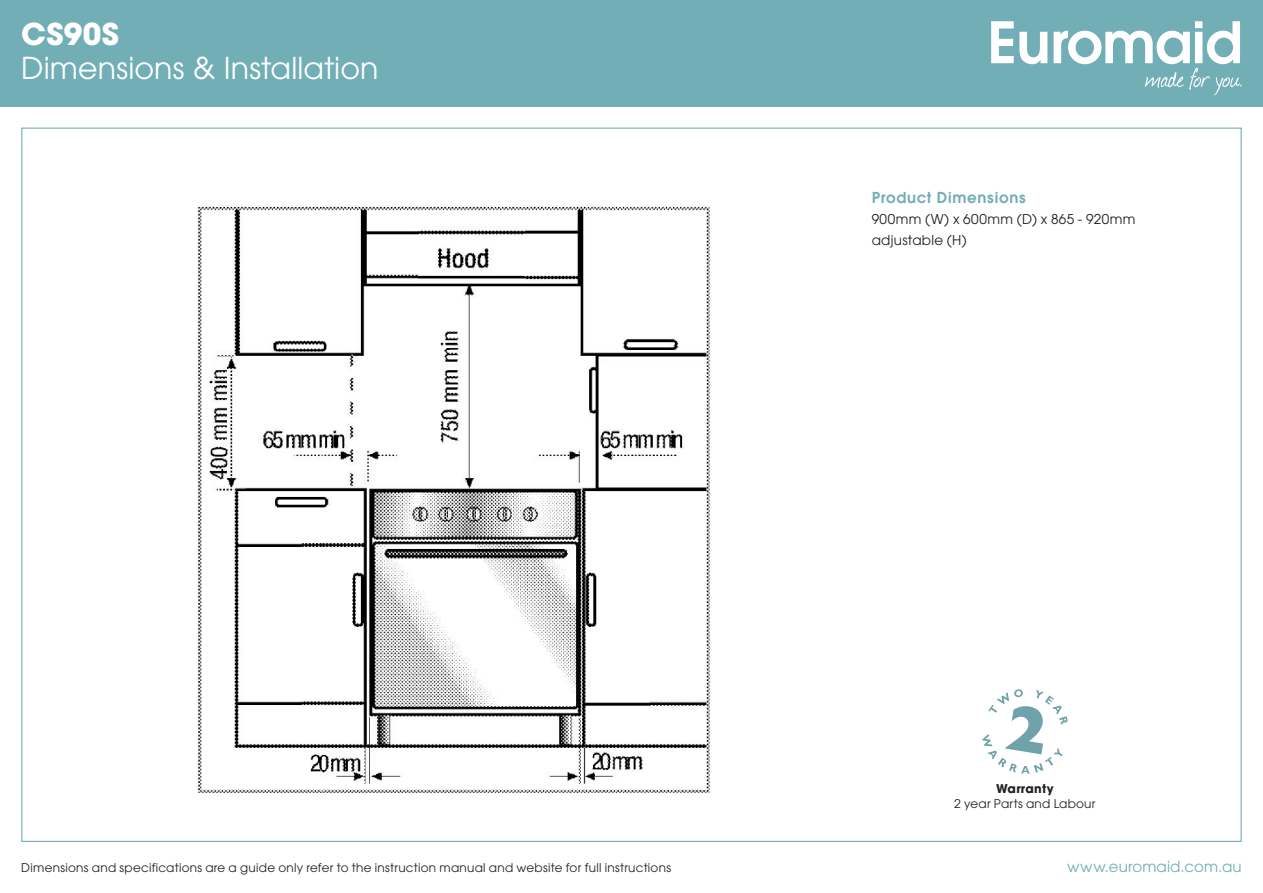
<style>
.page{position:relative;width:1263px;height:893px;background:#fff}
.page>*{position:absolute;margin:0;border:0;box-sizing:border-box;transform-origin:0 0}
.Model_Description{font:30px "Avant Garde";letter-spacing:.005em;color:#fff}
.Model_Number{font:700 30px "Avant Garde";letter-spacing:.01em;color:#fff}
.t1{font:15px "Avant Garde";letter-spacing:.015em;color:#72aeb6}
._3_Section_Heading{font:600 15px "Avant Garde";letter-spacing:.05em;color:#72aeb6}
._2_Body_Copy{font:13.5px "Avant Garde";letter-spacing:.02em;color:#231f20}
.t2{font:12px "Avant Garde";letter-spacing:.02em;color:#231f20}
.t3{font:700 12px "Avant Garde";letter-spacing:.025em;color:#231f20}
</style>
<div class="page">
<div style="left:0;top:0;width:1263px;height:106px;background:#72aeb6"></div>
<svg style="left:991px;top:21px;width:251px;height:74px"></svg>
<svg style="left:982px;top:689px;width:85px;height:85px"></svg>
<img style="left:196px;top:205px;width:515px;height:588px">
<p class="Model_Number" style="left:21px;top:14px;width:99px">CS90S</p>
<p class="Model_Description" style="left:21px;top:50px;width:359px">Dimensions &amp; Installation</p>
<p class="_3_Section_Heading" style="left:872px;top:188px;width:156px">Product Dimensions</p>
<p class="_2_Body_Copy" style="left:872px;top:211px;width:265px">900mm (W) x 600mm (D) x 865 - 920mm</p>
<p class="_2_Body_Copy" style="left:872px;top:232px;width:96px">adjustable (H)</p>
<p class="t3" style="left:996px;top:781px;width:59px">Warranty</p>
<p class="t2" style="left:954px;top:796px;width:143px">2 year Parts and Labour</p>
<p class="t2" style="left:21px;top:860px;width:651px">Dimensions and specifications are a guide only refer to the instruction manual and website for full instructions</p>
<p class="t1" style="left:1067px;top:857px;width:176px">www.euromaid.com.au</p>
</div>
